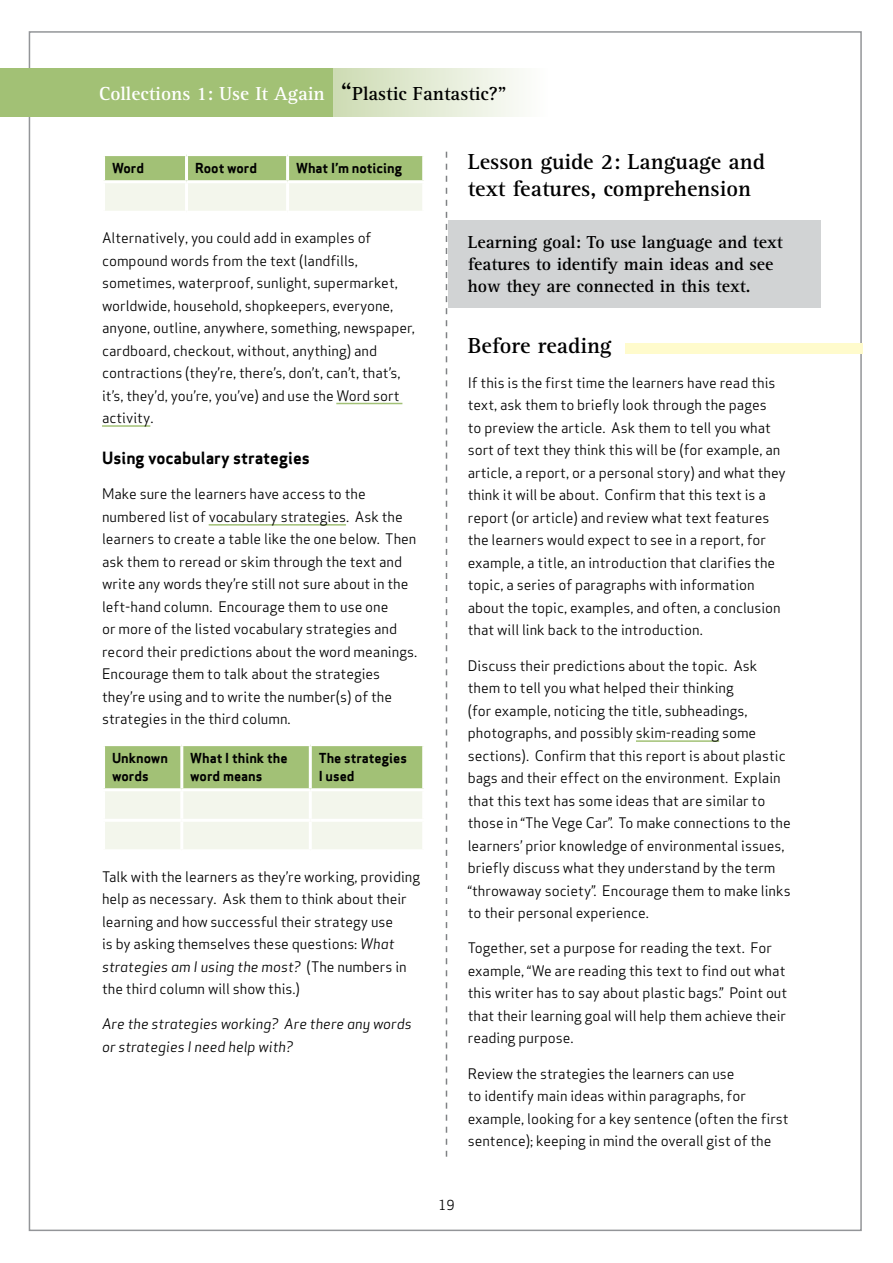
<style>
.page{position:relative;width:893px;height:1263px;background:#fff}
.page>*{position:absolute;margin:0;border:0;box-sizing:border-box;transform-origin:0 0}
.t1{font:700 22.5px/27px "Rotis Serif Pro";color:#000}
.t2{font:700 19.5px "Rotis Serif Pro";color:#fff}
.t3{font:700 18px/21.6px "Rotis Serif Pro";color:#000}
.t4{font:700 16.5px "Apex Sans";color:#000}
.t5{font:14.25px/22.5px "Apex Sans";color:#000}
.t6{font:italic 14.25px/22.5px "Apex Sans";color:#000}
.t7{font:700 13.5px/18px "Apex Sans";color:#000}
.t8{font:13.5px "Apex Sans";color:#000}
.s1{font-size:25.5px;color:#000}
.s2{color:#000}
.s3{font-style:italic}
</style>
<div class="page">
<div style="left:0;top:68px;width:336px;height:48px;background:#a2c175"></div>
<div style="left:333px;top:68px;width:215px;height:48px;background:linear-gradient(to right,#cddbb3,#fefefe)"></div>
<svg style="left:446px;top:152px;width:1px;height:1005px"></svg>
<div style="left:448px;top:220px;width:373px;height:87px;background:#d1d3d4"></div>
<div style="left:625px;top:343px;width:237px;height:11px;background:#fffbcc"></div>
<hr style="left:336px;top:403px;width:66px;height:1px;background:#a2c176">
<hr style="left:102px;top:425px;width:48px;height:2px;background:#a2c176">
<hr style="left:209px;top:524px;width:137px;height:2px;background:#a2c176">
<svg style="left:105px;top:156px;width:317px;height:55px;background:#cdddb5"></svg>
<hr style="left:185px;top:156px;width:3px;height:24px;background:#fff">
<hr style="left:286px;top:156px;width:3px;height:24px;background:#fff">
<hr style="left:102px;top:180px;width:85px;height:3px;background:#fff">
<hr style="left:187px;top:180px;width:101px;height:3px;background:#fff">
<hr style="left:185px;top:183px;width:3px;height:28px;background:#fff">
<hr style="left:288px;top:180px;width:137px;height:3px;background:#fff">
<hr style="left:286px;top:183px;width:3px;height:28px;background:#fff">
<svg style="left:105px;top:746px;width:317px;height:103px;background:#d0dfb9"></svg>
<hr style="left:180px;top:746px;width:3px;height:42px;background:#fff">
<hr style="left:309px;top:746px;width:3px;height:42px;background:#fff">
<hr style="left:102px;top:788px;width:80px;height:3px;background:#fff">
<hr style="left:182px;top:788px;width:128px;height:3px;background:#fff">
<hr style="left:180px;top:791px;width:3px;height:28px;background:#fff">
<hr style="left:310px;top:788px;width:115px;height:3px;background:#fff">
<hr style="left:309px;top:791px;width:3px;height:28px;background:#fff">
<hr style="left:102px;top:819px;width:80px;height:3px;background:#fff">
<hr style="left:182px;top:819px;width:128px;height:3px;background:#fff">
<hr style="left:180px;top:822px;width:3px;height:27px;background:#fff">
<hr style="left:310px;top:819px;width:115px;height:3px;background:#fff">
<hr style="left:309px;top:822px;width:3px;height:27px;background:#fff">
<hr style="left:636px;top:740px;width:83px;height:2px;background:#a2c176">
<h2 class="t2" style="left:99px;top:81px;width:409px">Collections 1: Use It Again <span class="s1">“</span><span class="s2">Plastic Fantastic?”</span></h2>
<p class="t7" style="left:112px;top:159px;width:34px">Word</p>
<p class="t7" style="left:195px;top:159px;width:64px">Root word</p>
<p class="t7" style="left:296px;top:159px;width:108px">What I’m noticing</p>
<p class="t5" style="left:102px;top:225px;width:314px">Alternatively, you could add in examples of compound words from the text (landfills, sometimes, waterproof, sunlight, supermarket, worldwide, household, shopkeepers, everyone, anyone, outline, anywhere, something, newspaper, cardboard, checkout, without, anything) and contractions (they’re, there’s, don’t, can’t, that’s, it’s, they’d, you’re, you’ve) and use the Word sort activity.</p>
<p class="t4" style="left:102px;top:447px;width:209px">Using vocabulary strategies</p>
<p class="t5" style="left:102px;top:481px;width:317px">Make sure the learners have access to the numbered list of vocabulary strategies. Ask the learners to create a table like the one below. Then ask them to reread or skim through the text and write any words they’re still not sure about in the left-hand column. Encourage them to use one<br>or more of the listed vocabulary strategies and record their predictions about the word meanings.<br>Encourage them to talk about the strategies they’re using and to write the number(s) of the strategies in the third column.</p>
<p class="t7" style="left:112px;top:749px;width:58px">Unknown words</p>
<p class="t7" style="left:190px;top:749px;width:99px">What I think the word means</p>
<p class="t7" style="left:319px;top:749px;width:90px">The strategies<br>I used</p>
<p class="t5" style="left:102px;top:864px;width:320px">Talk with the learners as they’re working, providing help as necessary. Ask them to think about their learning and how successful their strategy use<br>is by asking themselves these questions: <span class="s3">What strategies am I using the most?</span> (The numbers in the third column will show this.)</p>
<p class="t6" style="left:102px;top:1011px;width:311px">Are the strategies working? Are there any words or strategies I need help with?</p>
<h1 class="t1" style="left:468px;top:148px;width:299px">Lesson guide 2: Language and text features, comprehension</h1>
<p class="t3" style="left:468px;top:232px;width:317px">Learning goal: To use language and text features to identify main ideas and see how they are connected in this text.</p>
<h1 class="t1" style="left:468px;top:332px;width:145px">Before reading</h1>
<p class="t5" style="left:468px;top:370px;width:320px">If this is the first time the learners have read this text, ask them to briefly look through the pages<br>to preview the article. Ask them to tell you what sort of text they think this will be (for example, an article, a report, or a personal story) and what they think it will be about. Confirm that this text is a report (or article) and review what text features the learners would expect to see in a report, for example, a title, an introduction that clarifies the topic, a series of paragraphs with information about the topic, examples, and often, a conclusion that will link back to the introduction.</p>
<p class="t5" style="left:468px;top:653px;width:324px">Discuss their predictions about the topic. Ask them to tell you what helped their thinking<br>(for example, noticing the title, subheadings, photographs, and possibly skim-reading some sections). Confirm that this report is about plastic bags and their effect on the environment. Explain that this text has some ideas that are similar to those in “The Vege Car”. To make connections to the learners’ prior knowledge of environmental issues, briefly discuss what they understand by the term “throwaway society”. Encourage them to make links to their personal experience.</p>
<p class="t5" style="left:468px;top:935px;width:321px">Together, set a purpose for reading the text. For example, “We are reading this text to find out what this writer has to say about plastic bags.” Point out that their learning goal will help them achieve their reading purpose.</p>
<p class="t5" style="left:468px;top:1061px;width:322px">Review the strategies the learners can use<br>to identify main ideas within paragraphs, for example, looking for a key sentence (often the first sentence); keeping in mind the overall gist of the</p>
<p class="t8" style="left:438px;top:1194px;width:18px">19</p>
</div>
